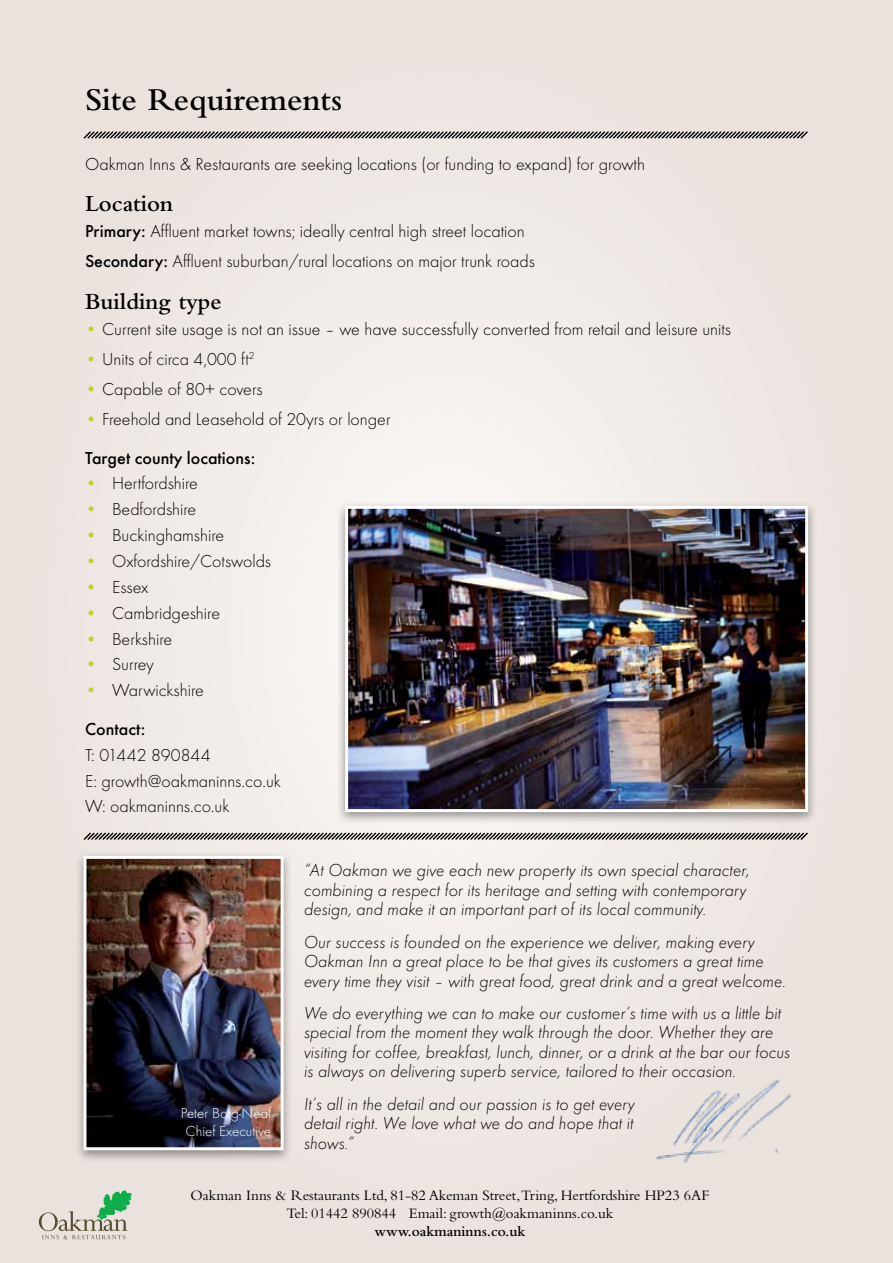
<style>
.page{position:relative;width:893px;height:1263px;background:#fff}
.page>*{position:absolute;margin:0;border:0;box-sizing:border-box;transform-origin:0 0}
.t1{font:600 33px "Bembo";color:#000}
.t2{font:600 24px "Bembo";color:#000}
.t3{font:italic 300 18px/19.5px "Futura T";color:#000}
.t4{font:300 18px/38.5px "Futura T";color:#000}
.t5{font:15px/18px "Bembo";color:#000;text-align:center}
.t6{font:300 15px/18px "Futura T";color:#fff;text-align:center}
.t7{font:600 15px "Bembo";color:#000}
.s1{font-weight:500}
.s2{color:#bad532}
</style>
<div class="page">
<div style="left:0;top:0;width:893px;height:1263px;background:linear-gradient(to right,#efe8e4,#ede7e2)"></div>
<hr style="left:892px;top:0;width:1px;height:1263px;background:#eae2dd">
<svg style="left:82px;top:831px;width:727px;height:10px;background:#9f9c99"></svg>
<div style="left:74px;top:851px;width:219px;height:313px;background:#000;opacity:.4"></div>
<img style="left:87px;top:860px;width:193px;height:286px">
<div style="left:83px;top:856px;width:201px;height:294px;border:3px solid #fff"></div>
<svg style="left:82px;top:130px;width:727px;height:10px;background:#9b9693"></svg>
<div style="left:336px;top:501px;width:481px;height:324px;background:#000;opacity:.4"></div>
<img style="left:349px;top:510px;width:455px;height:298px">
<div style="left:345px;top:506px;width:463px;height:306px;border:3px solid #fff"></div>
<svg style="left:39px;top:1191px;width:92px;height:48px;background:#bfcbb8"></svg>
<img style="left:648px;top:1074px;width:154px;height:95px">
<h1 class="t1" style="left:85px;top:81px;width:259px">Site Requirements</h1>
<p class="t4" style="left:85px;top:144px;width:562px">Oakman Inns &amp; Restaurants are seeking locations (or funding to expand) for growth</p>
<h2 class="t2" style="left:85px;top:190px;width:90px">Location</h2>
<p class="t4" style="left:85px;top:216px;width:451px;line-height:30.2px"><span class="s1">Primary:</span> Affluent market towns; ideally central high street location<br><span class="s1">Secondary:</span> Affluent suburban/rural locations on major trunk roads</p>
<h2 class="t2" style="left:85px;top:288px;width:138px">Building type</h2>
<p class="t4" style="left:85px;top:309px;width:648px"><span class="s2">•</span> Current site usage is not an issue – we have successfully converted from retail and leisure units</p>
<p class="t4" style="left:85px;top:339px;width:171px"><span class="s2">•</span> Units of circa 4,000 ft<sup>2</sup></p>
<p class="t4" style="left:85px;top:369px;width:179px"><span class="s2">•</span> Capable of 80+ covers</p>
<p class="t4" style="left:85px;top:400px;width:307px"><span class="s2">•</span> Freehold and Leasehold of 20yrs or longer<br><span class="s1">Target county locations:</span></p>
<p class="t4" style="left:85px;top:464px;width:114px"><span class="s2">•</span> Hertfordshire</p>
<p class="t4" style="left:85px;top:490px;width:113px"><span class="s2">•</span> Bedfordshire</p>
<p class="t4" style="left:85px;top:516px;width:141px"><span class="s2">•</span> Buckinghamshire</p>
<p class="t4" style="left:85px;top:542px;width:188px"><span class="s2">•</span> Oxfordshire/Cotswolds</p>
<p class="t4" style="left:85px;top:567px;width:65px"><span class="s2">•</span> Essex</p>
<p class="t4" style="left:85px;top:593px;width:137px"><span class="s2">•</span> Cambridgeshire</p>
<p class="t4" style="left:85px;top:619px;width:89px"><span class="s2">•</span> Berkshire</p>
<p class="t4" style="left:85px;top:645px;width:70px"><span class="s2">•</span> Surrey</p>
<p class="t4" style="left:85px;top:671px;width:120px"><span class="s2">•</span> Warwickshire<br><span class="s1">Contact:</span></p>
<p class="t4" style="left:85px;top:742px;width:197px;line-height:25.8px">T: 01442 890844<br>E: growth@oakmaninns.co.uk<br>W: oakmaninns.co.uk</p>
<p class="t6" style="left:181px;top:1104px;width:92px">Peter Borg-Neal<br>Chief Executive</p>
<p class="t3" style="left:304px;top:860px;width:447px">“At Oakman we give each new property its own special character, combining a respect for its heritage and setting with contemporary design, and make it an important part of its local community.</p>
<p class="t3" style="left:304px;top:932px;width:484px">Our success is founded on the experience we deliver, making every<br>Oakman Inn a great place to be that gives its customers a great time every time they visit – with great food, great drink and a great welcome.</p>
<p class="t3" style="left:304px;top:1003px;width:488px">We do everything we can to make our customer’s time with us a little bit special from the moment they walk through the door. Whether they are visiting for coffee, breakfast, lunch, dinner, or a drink at the bar our focus is always on delivering superb service, tailored to their occasion.</p>
<p class="t3" style="left:304px;top:1094px;width:332px;text-align:justify">It’s all in the detail and our passion is to get every detail right. We love what we do and hope that it shows.”</p>
<p class="t5" style="left:191px;top:1186px;width:520px">Oakman Inns &amp; Restaurants Ltd, 81-82 Akeman Street,Tring, Hertfordshire HP23 6AF<br>Tel: 01442 890844 Email: growth@oakmaninns.co.uk</p>
<p class="t7" style="left:374px;top:1223px;width:153px">www.oakmaninns.co.uk</p>
</div>
